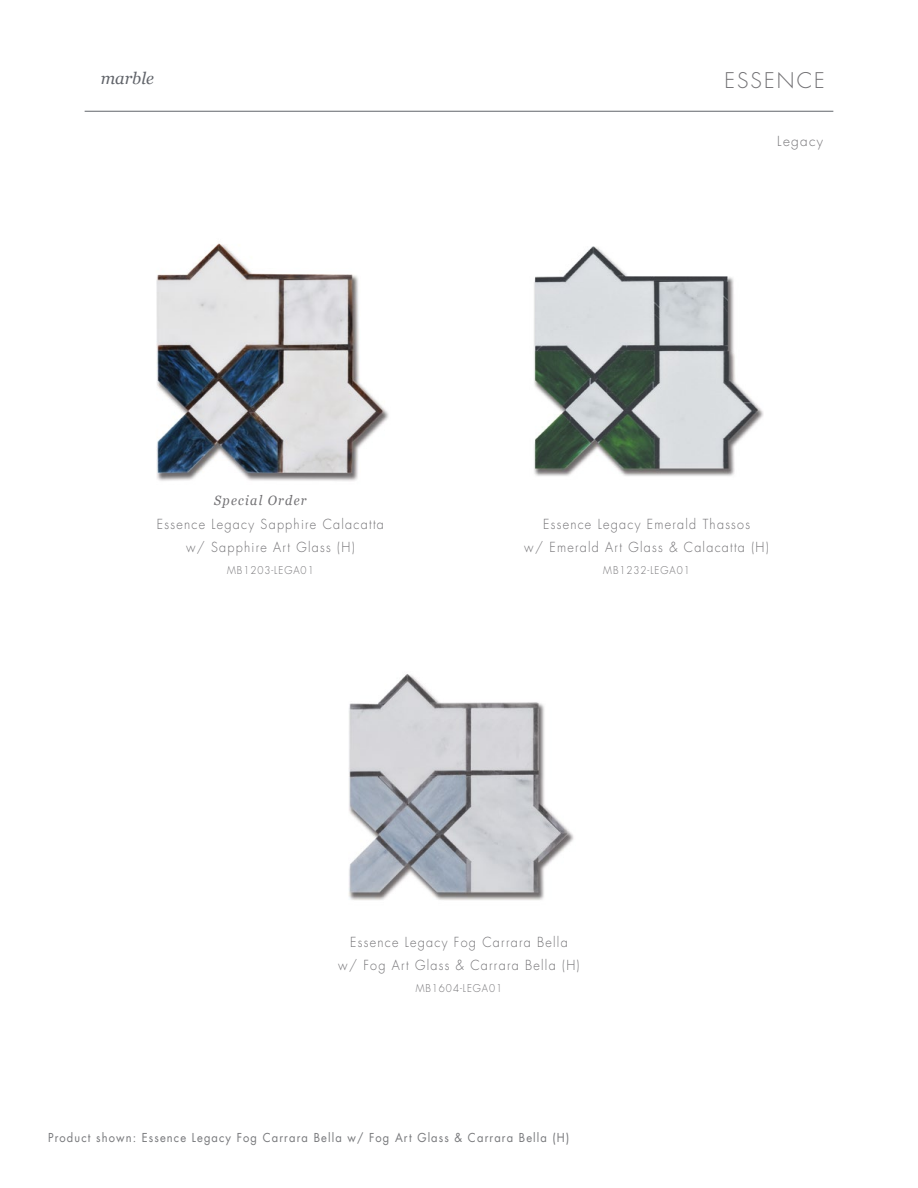
<style>
.page{position:relative;width:918px;height:1188px;background:#fff}
.page>*{position:absolute;margin:0;border:0;box-sizing:border-box;transform-origin:0 0}
.t1{font:300 21px "Futura LT";letter-spacing:.1em;color:#717073}
.t2{font:italic 16.5px "Georgia";color:#61646a}
.t3{font:300 13.5px/22.5px "Futura LT";letter-spacing:.1em;color:#717073;text-align:center;scale:.93 1}
.t4{font:italic 13.5px "Georgia";letter-spacing:.1em;color:#717073;scale:.93 1}
.t5{font:300 13.5px "Futura LT";letter-spacing:.1em;color:#717073}
.t6{font:12px "Futura LT";letter-spacing:.1em;color:#77787b;scale:.93 1}
.t7{font:300 10.5px "Futura LT";letter-spacing:.1em;color:#717073;scale:.93 1}
</style>
<div class="page">
<hr style="left:85px;top:111px;width:748px;height:1px;background:#61646a">
<img style="left:348px;top:674px;width:226px;height:226px">
<img style="left:156px;top:243px;width:233px;height:238px">
<img style="left:534px;top:246px;width:230px;height:230px">
<p class="t2" style="left:101px;top:66px;width:55px">marble</p>
<p class="t4" style="left:214px;top:491px;width:101px">Special Order</p>
<p class="t3" style="left:157px;top:513px;width:246px">Essence Legacy Sapphire Calacatta w/ Sapphire Art Glass (H)</p>
<p class="t7" style="left:227px;top:564px;width:95px">MB1203-LEGA01</p>
<h1 class="t1" style="left:724px;top:68px;width:102px">ESSENCE</h1>
<p class="t5" style="left:777px;top:132px;width:47px">Legacy</p>
<p class="t3" style="left:524px;top:513px;width:265px">Essence Legacy Emerald Thassos<br>w/ Emerald Art Glass &amp; Calacatta (H)</p>
<p class="t7" style="left:603px;top:564px;width:95px">MB1232-LEGA01</p>
<p class="t3" style="left:338px;top:931px;width:261px">Essence Legacy Fog Carrara Bella<br>w/ Fog Art Glass &amp; Carrara Bella (H)</p>
<p class="t7" style="left:416px;top:982px;width:95px">MB1604-LEGA01</p>
<p class="t6" style="left:48px;top:1130px;width:562px">Product shown: Essence Legacy Fog Carrara Bella w/ Fog Art Glass &amp; Carrara Bella (H)</p>
</div>
